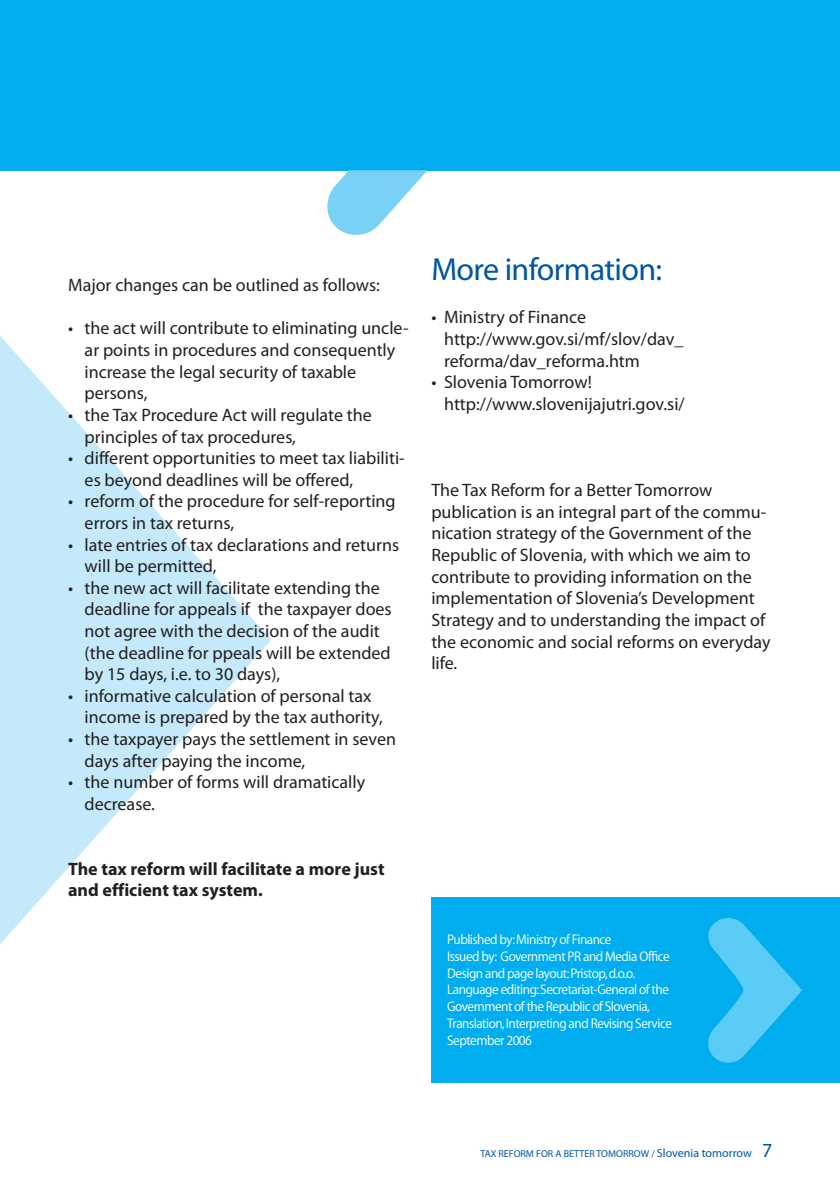
<style>
.page{position:relative;width:840px;height:1191px;background:#fff}
.page>*{position:absolute;margin:0;border:0;box-sizing:border-box;transform-origin:0 0}
.t1{font:32px "Myriad Pro";letter-spacing:-.02em;color:#0155a5}
.t2{font:18px/21.6px "Myriad Pro";color:#231f20}
.t3{font:700 18px/21.6px "Myriad Pro";color:#231f20}
.t4{font:14px/16.8px "Myriad";letter-spacing:-.035em;color:#fff}
.t5{font:10px "Myriad Pro";color:#0155a5}
.s1{font-size:12px}
.s2{font-size:20px}
</style>
<div class="page">
<svg style="left:0;top:336px;width:265px;height:595px;fill:#c3e9fa"></svg>
<div style="left:0;top:0;width:839px;height:170px;background:#00aeef"></div>
<svg style="left:327px;top:170px;width:136px;height:65px"></svg>
<div style="left:431px;top:897px;width:408px;height:186px;background:#00aeef"></div>
<svg style="left:708px;top:918px;width:93px;height:144px"></svg>
<p class="t2" style="left:68px;top:275px;width:313px">Major changes can be outlined as follows:</p>
<p class="t2" style="left:85px;top:318px;width:325px;text-indent:-17px">• the act will contribute to eliminating uncle&shy;ar points in procedures and consequently increase the legal security of taxable persons,</p>
<p class="t2" style="left:85px;top:404px;width:288px;text-indent:-17px">• the Tax Procedure Act will regulate the principles of tax procedures,</p>
<p class="t2" style="left:85px;top:447px;width:321px;text-indent:-17px">• different opportunities to meet tax liabiliti&shy;es beyond deadlines will be offered,</p>
<p class="t2" style="left:85px;top:491px;width:312px;text-indent:-17px">• reform of the procedure for self-reporting errors in tax returns,</p>
<p class="t2" style="left:85px;top:534px;width:316px;text-indent:-17px">• late entries of tax declarations and returns will be permitted,</p>
<p class="t2" style="left:85px;top:577px;width:308px;text-indent:-17px">• the new act will facilitate extending the deadline for appeals if the taxpayer does not agree with the decision of the audit (the deadline for ppeals will be extended by 15 days, i.e. to 30 days),</p>
<p class="t2" style="left:85px;top:685px;width:299px;text-indent:-17px">• informative calculation of personal tax income is prepared by the tax authority,</p>
<p class="t2" style="left:85px;top:728px;width:313px;text-indent:-17px">• the taxpayer pays the settlement in seven days after paying the income,</p>
<p class="t2" style="left:85px;top:771px;width:282px;text-indent:-17px">• the number of forms will dramatically decrease.</p>
<p class="t3" style="left:68px;top:858px;width:318px">The tax reform will facilitate a more just and efficient tax system.</p>
<h1 class="t1" style="left:431px;top:252px;width:232px">More information:</h1>
<p class="t2" style="left:444px;top:307px;width:241px;text-indent:-13px">• Ministry of Finance http://www.gov.si/mf/slov/dav_ reforma/dav_reforma.htm</p>
<p class="t2" style="left:444px;top:372px;width:242px;text-indent:-13px">• Slovenia Tomorrow! http://www.slovenijajutri.gov.si/</p>
<p class="t2" style="left:431px;top:480px;width:340px">The Tax Reform for a Better Tomorrow publication is an integral part of the commu&shy;nication strategy of the Government of the Republic of Slovenia, with which we aim to contribute to providing information on the implementation of Slovenia’s Development Strategy and to understanding the impact of the economic and social reforms on everyday life.</p>
<p class="t4" style="left:447px;top:931px;width:226px">Published by: Ministry of Finance<br>Issued by: Government PR and Media Office Design and page layout: Pristop, d.o.o.<br>Language editing: Secretariat-General of the Government of the Republic of Slovenia, Translation, Interpreting and Revising Service September 2006</p>
<p class="t5" style="left:480px;top:1148px;width:293px">TAX REFORM FOR A BETTER TOMORROW / <span class="s1">Slovenia tomorrow</span> <span class="s2">7</span></p>
</div>
